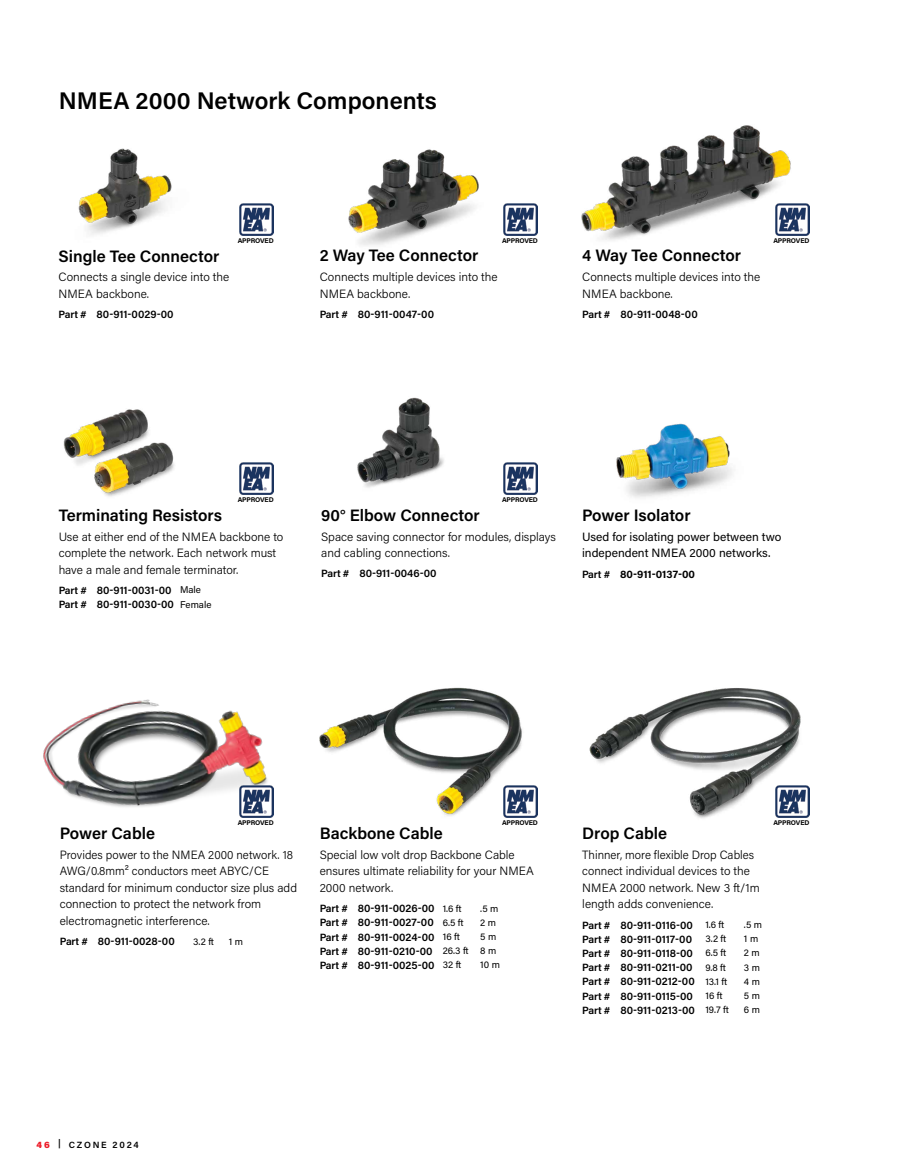
<style>
.page{position:relative;width:905px;height:1175px;background:#fff}
.page>*{position:absolute;margin:0;border:0;box-sizing:border-box;transform-origin:0 0}
.t1{font:600 24px "Acumin Pro";color:#000}
.t2{font:600 16.5px "Acumin Pro";color:#000}
.t3{font:300 12px/16.5px "Acumin Pro";color:#000}
.t4{font:12px/16.5px "Acumin Pro";color:#000}
.t5{font:600 10.5px/14.2px "Acumin Pro";color:#000}
.t6{font:700 10.5px "Acumin Pro";color:#000}
.t7{font:9.75px "Acumin Pro";color:#000}
.t8{font:600 9px "Acumin Pro";letter-spacing:.195em;color:#000}
.t9{font:700 6.9px "Acumin Pro";letter-spacing:-.025em;color:#000}
.s1{font-weight:400;font-size:9.75px}
.s2{font-weight:600}
.s3{font-weight:900;color:#ed1c29}
</style>
<div class="page">
<img style="left:581px;top:125px;width:229px;height:115px">
<img style="left:348px;top:149px;width:160px;height:97px">
<img style="left:43px;top:699px;width:231px;height:119px">
<img style="left:319px;top:687px;width:218px;height:131px">
<img style="left:589px;top:688px;width:221px;height:131px">
<img style="left:78px;top:148px;width:94px;height:87px">
<img style="left:240px;top:203px;width:33px;height:32px">
<img style="left:240px;top:785px;width:33px;height:32px">
<img style="left:240px;top:462px;width:33px;height:32px">
<img style="left:504px;top:203px;width:34px;height:32px">
<img style="left:504px;top:785px;width:34px;height:32px">
<img style="left:504px;top:462px;width:34px;height:32px">
<img style="left:775px;top:203px;width:34px;height:32px">
<img style="left:775px;top:785px;width:34px;height:32px">
<img style="left:63px;top:409px;width:86px;height:56px">
<img style="left:83px;top:437px;width:92px;height:60px">
<img style="left:357px;top:397px;width:87px;height:91px">
<img style="left:616px;top:423px;width:116px;height:75px">
<h1 class="t1" style="left:59px;top:84px;width:379px">NMEA 2000 Network Components</h1>
<h2 class="t2" style="left:58px;top:244px;width:162px">Single Tee Connector</h2>
<p class="t3" style="left:58px;top:268px;width:172px">Connects a single device into the<br>NMEA backbone.</p>
<p class="t5" style="left:58px;top:307px;width:116px">Part # 80-911-0029-00</p>
<p class="t9" style="left:238px;top:235px;width:37px">APPROVED</p>
<p class="t9" style="left:502px;top:235px;width:37px">APPROVED</p>
<h2 class="t2" style="left:320px;top:244px;width:160px">2 Way Tee Connector</h2>
<p class="t3" style="left:320px;top:268px;width:179px">Connects multiple devices into the<br>NMEA backbone.</p>
<p class="t5" style="left:320px;top:306px;width:116px">Part # 80-911-0047-00</p>
<h2 class="t2" style="left:582px;top:244px;width:160px">4 Way Tee Connector</h2>
<p class="t3" style="left:582px;top:268px;width:179px">Connects multiple devices into the<br>NMEA backbone.</p>
<p class="t5" style="left:582px;top:306px;width:117px">Part # 80-911-0048-00</p>
<p class="t9" style="left:773px;top:235px;width:37px">APPROVED</p>
<p class="t9" style="left:238px;top:494px;width:37px">APPROVED</p>
<h2 class="t2" style="left:59px;top:504px;width:165px">Terminating Resistors</h2>
<p class="t3" style="left:59px;top:528px;width:226px">Use at either end of the NMEA backbone to complete the network. Each network must have a male and female terminator.</p>
<p class="t5" style="left:59px;top:582px;width:154px">Part # 80-911-0031-00 <span class="s1">Male<br></span>Part # 80-911-0030-00 <span class="s1">Female</span></p>
<p class="t9" style="left:502px;top:494px;width:37px">APPROVED</p>
<h2 class="t2" style="left:321px;top:504px;width:160px">90° Elbow Connector</h2>
<p class="t3" style="left:321px;top:528px;width:236px">Space saving connector for modules, displays and cabling connections.</p>
<p class="t5" style="left:321px;top:566px;width:117px">Part # 80-911-0046-00</p>
<h2 class="t2" style="left:582px;top:504px;width:110px">Power Isolator</h2>
<p class="t4" style="left:582px;top:528px;width:201px">Used for isolating power between two independent NMEA 2000 networks.</p>
<p class="t6" style="left:582px;top:566px;width:115px"><span class="s2">Part #</span> 80-911-0137-00</p>
<p class="t9" style="left:238px;top:817px;width:37px">APPROVED</p>
<h2 class="t2" style="left:60px;top:821px;width:97px">Power Cable</h2>
<p class="t3" style="left:60px;top:846px;width:239px">Provides power to the NMEA 2000 network. 18<br>AWG/0.8mm² conductors meet ABYC/CE standard for minimum conductor size plus add connection to protect the network from electromagnetic interference.</p>
<p class="t5" style="left:60px;top:933px;width:116px">Part # 80-911-0028-00</p>
<p class="t7" style="left:193px;top:935px;width:22px">3.2 ft</p>
<p class="t7" style="left:229px;top:935px;width:16px">1 m</p>
<p class="t9" style="left:502px;top:817px;width:37px">APPROVED</p>
<h2 class="t2" style="left:320px;top:821px;width:125px">Backbone Cable</h2>
<p class="t3" style="left:320px;top:846px;width:216px">Special low volt drop Backbone Cable ensures ultimate reliability for your NMEA<br>2000 network.</p>
<p class="t5" style="left:320px;top:900px;width:143px">Part # 80-911-0026-00 <span class="s1">1.6 ft</span></p>
<p class="t7" style="left:480px;top:901px;width:20px">.5 m</p>
<p class="t5" style="left:320px;top:915px;width:145px">Part # 80-911-0027-00 <span class="s1">6.5 ft</span></p>
<p class="t7" style="left:480px;top:915px;width:17px">2 m</p>
<p class="t5" style="left:320px;top:929px;width:142px">Part # 80-911-0024-00 <span class="s1">16 ft</span></p>
<p class="t7" style="left:480px;top:929px;width:18px">5 m</p>
<p class="t5" style="left:320px;top:943px;width:178px">Part # 80-911-0210-00 <span class="s1">26.3 ft 8 m<br></span>Part # 80-911-0025-00 <span class="s1">32 ft</span></p>
<p class="t7" style="left:480px;top:958px;width:21px">10 m</p>
<h2 class="t2" style="left:582px;top:821px;width:86px">Drop Cable</h2>
<p class="t3" style="left:582px;top:846px;width:179px">Thinner, more flexible Drop Cables connect individual devices to the<br>NMEA 2000 network. New 3 ft/1m length adds convenience.</p>
<p class="t5" style="left:582px;top:917px;width:143px">Part # 80-911-0116-00 <span class="s1">1.6 ft</span></p>
<p class="t7" style="left:744px;top:918px;width:20px">.5 m</p>
<p class="t5" style="left:582px;top:931px;width:111px">Part # 80-911-0117-00</p>
<p class="t7" style="left:705px;top:932px;width:22px">3.2 ft</p>
<p class="t7" style="left:744px;top:932px;width:16px">1 m</p>
<p class="t5" style="left:582px;top:945px;width:145px">Part # 80-911-0118-00 <span class="s1">6.5 ft</span></p>
<p class="t7" style="left:744px;top:946px;width:17px">2 m</p>
<p class="t5" style="left:582px;top:960px;width:145px">Part # 80-911-0211-00 <span class="s1">9.8 ft</span></p>
<p class="t7" style="left:744px;top:960px;width:18px">3 m</p>
<p class="t5" style="left:582px;top:974px;width:146px">Part # 80-911-0212-00 <span class="s1">13.1 ft</span></p>
<p class="t7" style="left:744px;top:974px;width:17px">4 m</p>
<p class="t5" style="left:582px;top:988px;width:142px">Part # 80-911-0115-00 <span class="s1">16 ft</span></p>
<p class="t7" style="left:744px;top:989px;width:18px">5 m</p>
<p class="t5" style="left:582px;top:1002px;width:148px">Part # 80-911-0213-00 <span class="s1">19.7 ft</span></p>
<p class="t7" style="left:744px;top:1003px;width:18px">6 m</p>
<p class="t9" style="left:773px;top:817px;width:37px">APPROVED</p>
<p class="t8" style="left:37px;top:1138px;width:104px"><span class="s3">46</span> | CZONE 2024</p>
</div>
